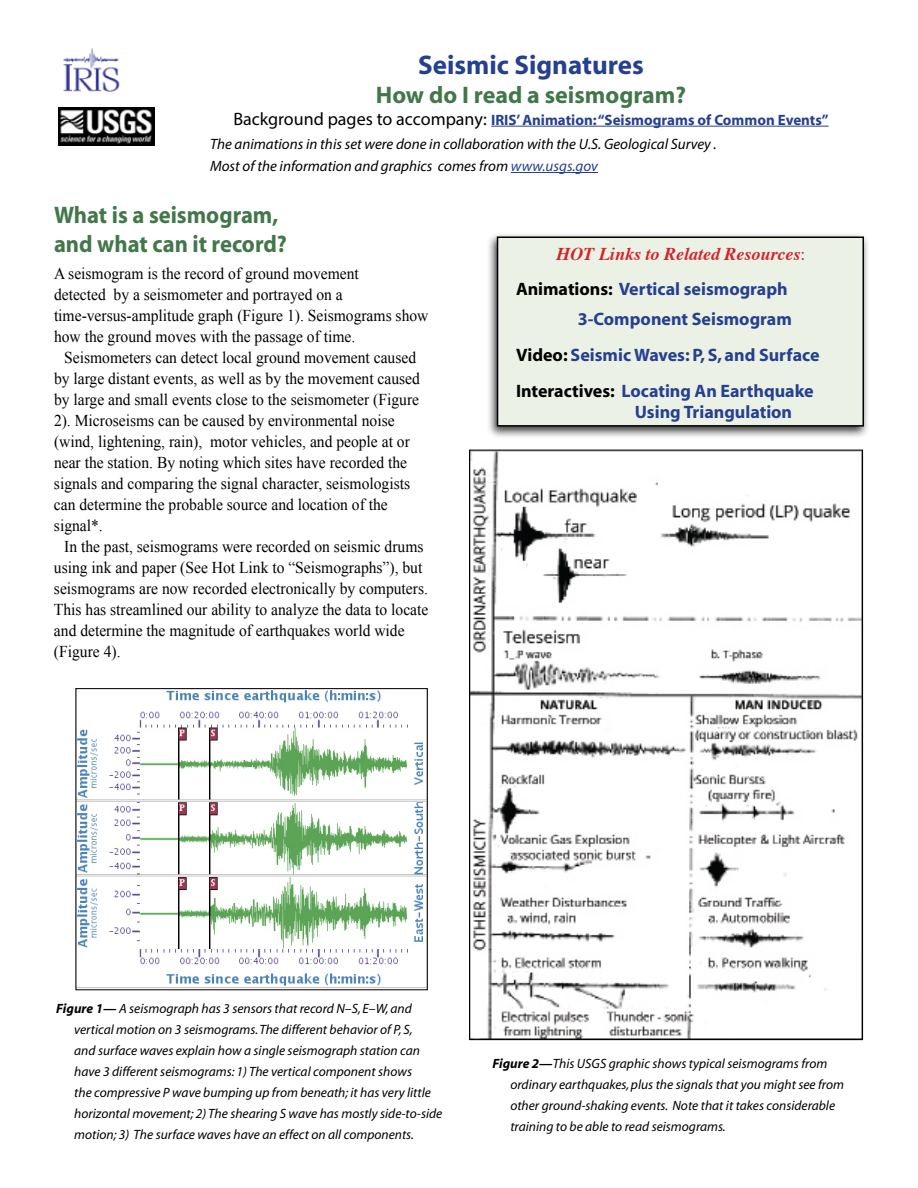
<style>
.page{position:relative;width:918px;height:1188px;background:#fff}
.page>*{position:absolute;margin:0;border:0;box-sizing:border-box;transform-origin:0 0}
.t1{font:700 27px "Myriad";color:#25408f}
.t2{font:700 24px/28.8px "Myriad";color:#417749;scale:.94 1}
.t3{font:700 24px "Myriad";color:#417749}
.t4{font:700 18px/30.6px "Myriad";color:#25408f;text-align:right}
.t5{font:italic 700 18px "Times";color:#d2232a}
.t6{font:16.5px/21px "Times New Roman";color:#000;scale:.94 1}
.t7{font:italic 15px/21.6px "Myriad Pro";color:#000}
.t8{font:700 15px "Myriad";color:#25408f}
.t9{font:italic 13.5px/21px "Myriad";color:#000}
.s1{font-family:"Myriad Pro";font-weight:400;font-size:18px;color:#000}
.s2{color:#25408f}
.s3{font-weight:400;font-style:normal}
.s4{color:#000}
.s5{font-weight:700}
</style>
<div class="page">
<hr style="left:491px;top:126px;width:338px;height:1px;background:#25408f">
<hr style="left:511px;top:172px;width:87px;height:1px;background:#25408f">
<div style="left:487px;top:232px;width:383px;height:207px;background:#000;opacity:.75"></div>
<div style="left:498px;top:237px;width:365px;height:189px;background:#ecf1e5"></div>
<div style="left:497px;top:236px;width:367px;height:191px;border:2px solid #000"></div>
<img style="left:63px;top:48px;width:57px;height:44px">
<img style="left:471px;top:452px;width:390px;height:586px">
<img style="left:58px;top:107px;width:96px;height:39px">
<img style="left:78px;top:690px;width:348px;height:298px">
<div style="left:76px;top:688px;width:352px;height:302px;border:1px solid #000"></div>
<h1 class="t1" style="left:418px;top:51px;width:227px">Seismic Signatures</h1>
<h2 class="t3" style="left:376px;top:83px;width:312px">How do I read a seismogram?</h2>
<p class="t8" style="left:233px;top:112px;width:597px"><span class="s1">Background pages to accompany:</span> IRIS’ Animation: “Seismograms of Common Events”</p>
<p class="t7" style="left:210px;top:133px;width:508px">The animations in this set were done in collaboration with the U.S. Geological Survey .<br>Most of the information and graphics comes from <span class="s2">www.usgs.gov</span></p>
<h2 class="t2" style="left:54px;top:202px;width:249px">What is a seismogram, and what can it record?</h2>
<p class="t6" style="left:54px;top:262px;width:400px">A seismogram is the record of ground movement<br>detected by a seismometer and portrayed on a time-versus-amplitude graph (Figure 1). Seismograms show how the ground moves with the passage of time.</p>
<p class="t6" style="left:54px;top:346px;width:391px;text-indent:10px">Seismometers can detect local ground movement caused by large distant events, as well as by the movement caused by large and small events close to the seismometer (Figure 2). Microseisms can be caused by environmental noise (wind, lightening, rain), motor vehicles, and people at or near the station. By noting which sites have recorded the signals and comparing the signal character, seismologists can determine the probable source and location of the signal*.</p>
<p class="t6" style="left:54px;top:535px;width:400px;text-indent:10px">In the past, seismograms were recorded on seismic drums using ink and paper (See Hot Link to “Seismographs”), but seismograms are now recorded electronically by computers.<br>This has streamlined our ability to analyze the data to locate and determine the magnitude of earthquakes world wide (Figure 4).</p>
<p class="t5" style="left:557px;top:237px;width:250px">HOT Links to Related Resources<span class="s3">:</span></p>
<p class="t4" style="left:516px;top:274px;width:277px"><span class="s4">Animations:</span> Vertical seismograph<br>3-Component Seismogram</p>
<p class="t4" style="left:516px;top:338px;width:305px;line-height:36px;text-align:left"><span class="s4">Video:</span> Seismic Waves: P, S, and Surface<br><span class="s4">Interactives:</span> Locating An Earthquake</p>
<p class="t4" style="left:635px;top:398px;width:159px">Using Triangulation</p>
<p class="t9" style="left:74px;top:998px;width:370px;text-indent:-18px"><span class="s5">Figure 1—</span> A seismograph has 3 sensors that record N–S, E–W, and vertical motion on 3 seismograms. The different behavior of P, S,<br>and surface waves explain how a single seismograph station can have 3 different seismograms: 1) The vertical component shows<br>the compressive P wave bumping up from beneath; it has very little horizontal movement; 2) The shearing S wave has mostly side-to-side motion; 3) The surface waves have an effect on all components.</p>
<p class="t9" style="left:510px;top:1053px;width:335px;text-indent:-18px"><span class="s5">Figure 2—</span>This USGS graphic shows typical seismograms from ordinary earthquakes, plus the signals that you might see from other ground-shaking events. Note that it takes considerable training to be able to read seismograms.</p>
</div>
